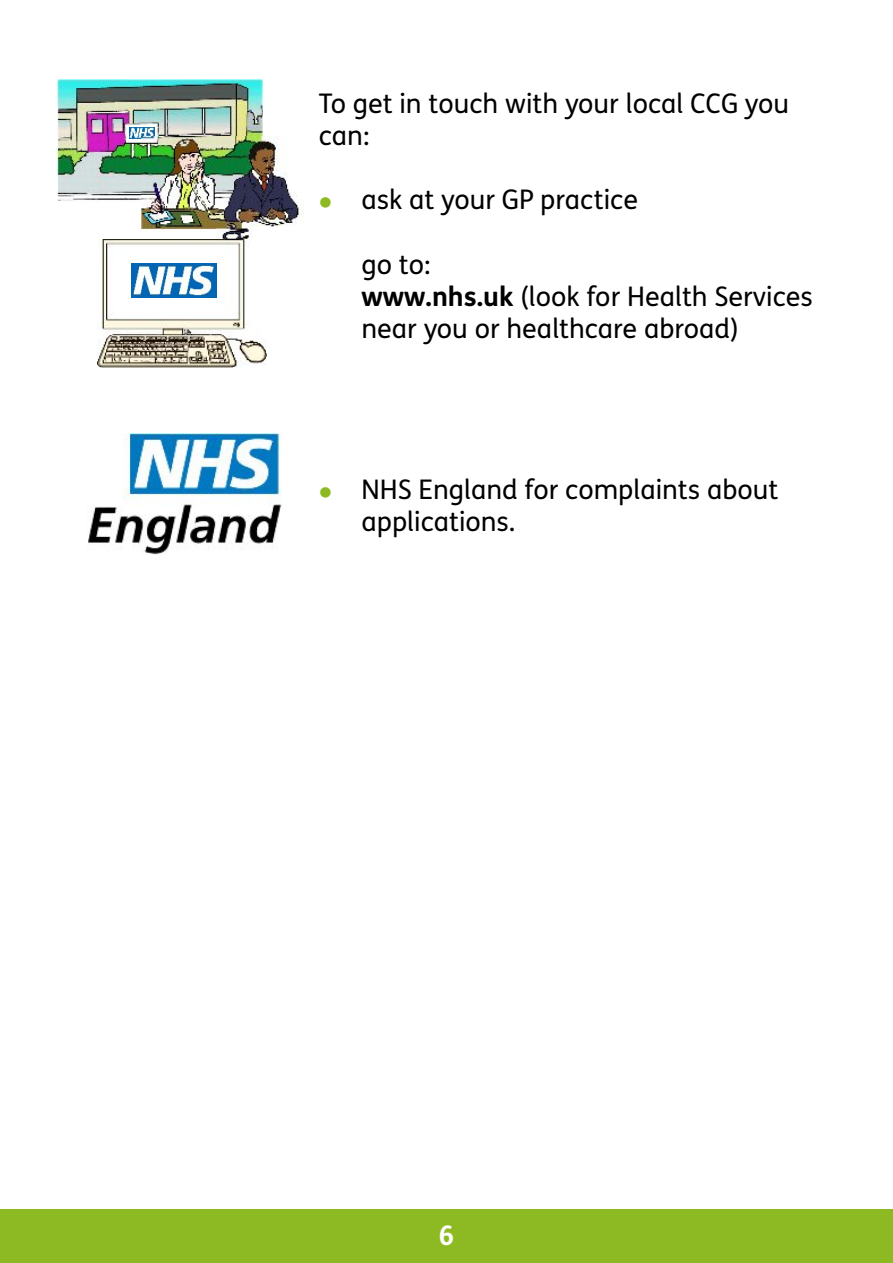
<style>
.page{position:relative;width:893px;height:1263px;background:#fff}
.page>*{position:absolute;margin:0;border:0;box-sizing:border-box;transform-origin:0 0}
.t1{font:27px/32.1px "FS Me";color:#000}
.t2{font:700 27px "FS Me";color:#fff}
.t3{font:18px "Wingdings";color:#8dba23}
.s1{font-weight:700}
</style>
<div class="page">
<div style="left:0;top:1209px;width:893px;height:54px;background:#8dba23"></div>
<img style="left:57px;top:80px;width:205px;height:121px">
<img style="left:129px;top:128px;width:26px;height:10px">
<img style="left:142px;top:136px;width:74px;height:94px">
<img style="left:216px;top:136px;width:86px;height:104px">
<img style="left:98px;top:240px;width:169px;height:128px">
<img style="left:132px;top:263px;width:84px;height:35px">
<img style="left:88px;top:433px;width:193px;height:122px">
<p class="t1" style="left:319px;top:90px;width:472px">To get in touch with your local CCG you can:</p>
<p class="t3" style="left:319px;top:196px;width:15px">●</p>
<p class="t1" style="left:361px;top:187px;width:278px">ask at your GP practice</p>
<p class="t1" style="left:361px;top:251px;width:453px">go to:<br><span class="s1">www.nhs.uk</span> (look for Health Services near you or healthcare abroad)</p>
<p class="t3" style="left:319px;top:485px;width:15px">●</p>
<p class="t1" style="left:361px;top:476px;width:418px">NHS England for complaints about applications.</p>
<p class="t2" style="left:438px;top:1224px;width:17px">6</p>
</div>
